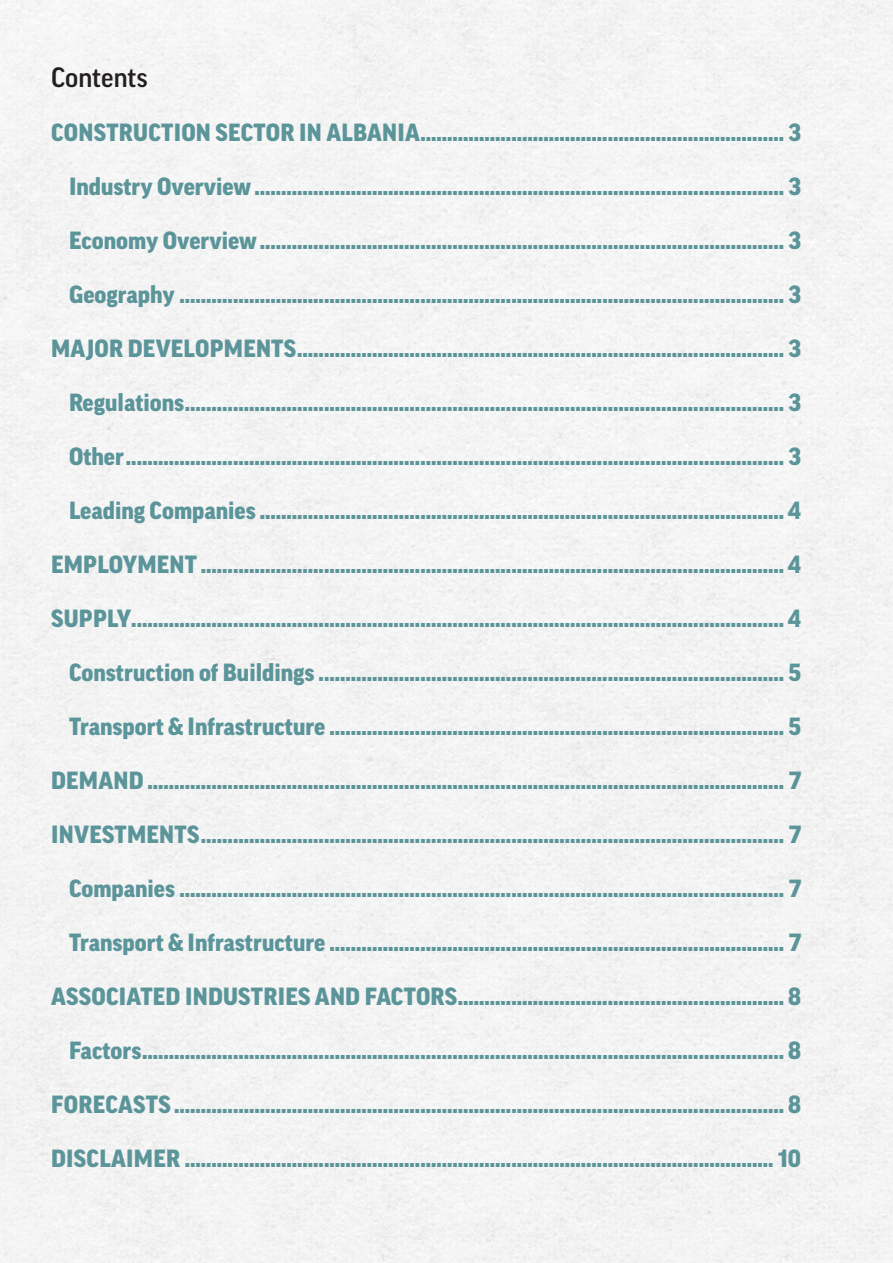
<style>
.page{position:relative;width:893px;height:1263px;background:#fff}
.page>*{position:absolute;margin:0;border:0;box-sizing:border-box;transform-origin:0 0}
.TOC_heading{font:500 27px "Good OT";color:#231f20}
.TOC_2{font:900 24px "Good OT";color:#5b959a}
.TOC_1{font:900 24px "Good OT";letter-spacing:.01em;color:#5b959a}
</style>
<div class="page">
<p class="TOC_heading" style="left:51px;top:63px;width:98px">Contents</p>
<p class="TOC_1" style="left:51px;top:119px;width:751px">CONSTRUCTION SECTOR IN ALBANIA.................................................................... 3</p>
<p class="TOC_2" style="left:69px;top:173px;width:734px">Industry Overview................................................................................................... 3</p>
<p class="TOC_2" style="left:69px;top:227px;width:734px">Economy Overview.................................................................................................. 3</p>
<p class="TOC_2" style="left:69px;top:281px;width:734px">Geography ................................................................................................................. 3</p>
<p class="TOC_1" style="left:51px;top:335px;width:751px">MAJOR DEVELOPMENTS........................................................................................... 3</p>
<p class="TOC_2" style="left:69px;top:389px;width:734px">Regulations................................................................................................................ 3</p>
<p class="TOC_2" style="left:69px;top:443px;width:734px">Other........................................................................................................................... 3</p>
<p class="TOC_2" style="left:69px;top:497px;width:734px">Leading Companies .................................................................................................. 4</p>
<p class="TOC_1" style="left:51px;top:551px;width:751px">EMPLOYMENT ............................................................................................................. 4</p>
<p class="TOC_1" style="left:51px;top:605px;width:751px">SUPPLY.......................................................................................................................... 4</p>
<p class="TOC_2" style="left:69px;top:659px;width:734px">Construction of Buildings ....................................................................................... 5</p>
<p class="TOC_2" style="left:69px;top:713px;width:734px">Transport &amp; Infrastructure ..................................................................................... 5</p>
<p class="TOC_1" style="left:51px;top:767px;width:751px">DEMAND....................................................................................................................... 7</p>
<p class="TOC_1" style="left:51px;top:821px;width:751px">INVESTMENTS............................................................................................................. 7</p>
<p class="TOC_2" style="left:69px;top:875px;width:734px">Companies ................................................................................................................. 7</p>
<p class="TOC_2" style="left:69px;top:929px;width:734px">Transport &amp; Infrastructure ..................................................................................... 7</p>
<p class="TOC_1" style="left:51px;top:983px;width:751px">ASSOCIATED INDUSTRIES AND FACTORS............................................................. 8</p>
<p class="TOC_2" style="left:69px;top:1037px;width:734px">Factors........................................................................................................................ 8</p>
<p class="TOC_1" style="left:51px;top:1091px;width:751px">FORECASTS .................................................................................................................. 8</p>
<p class="TOC_1" style="left:51px;top:1145px;width:751px">DISCLAIMER .............................................................................................................. 10</p>
</div>
